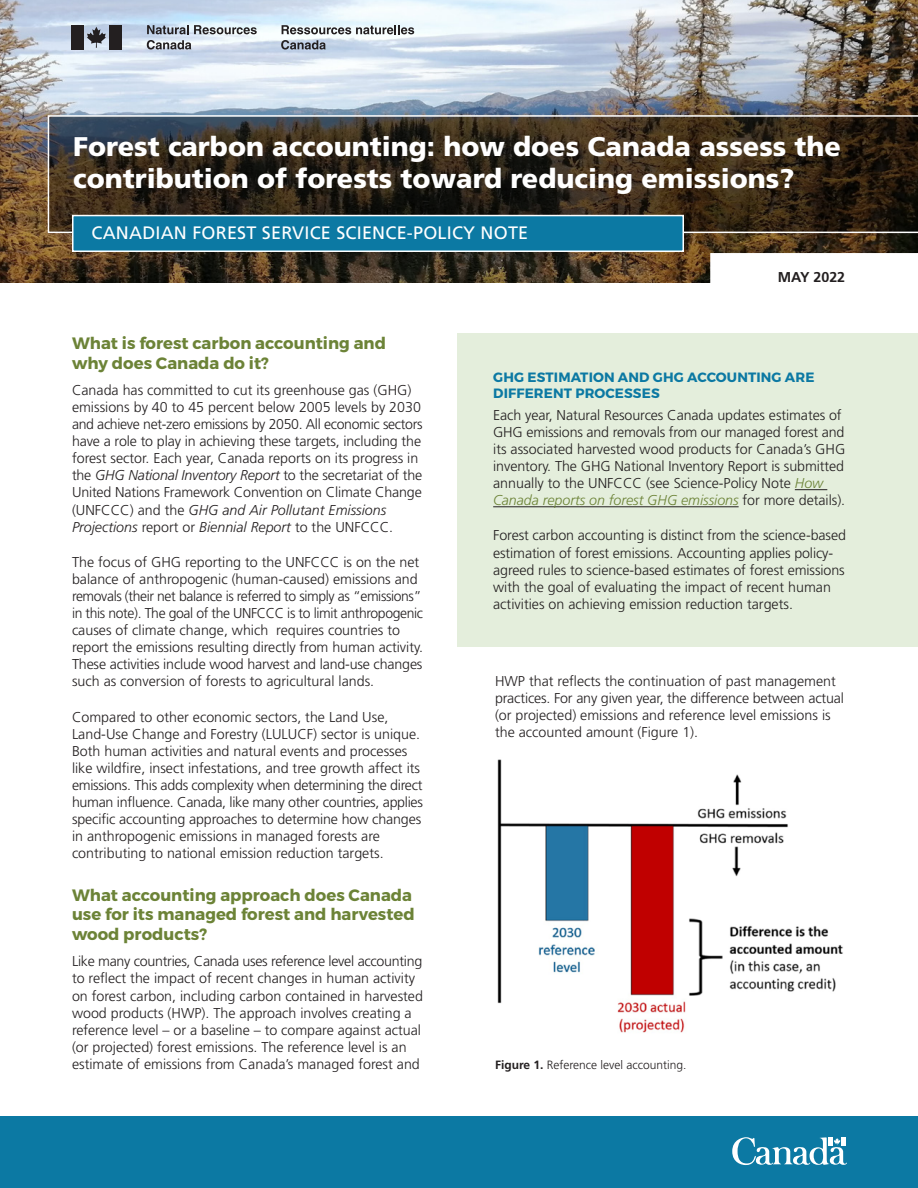
<style>
.page{position:relative;width:918px;height:1188px;background:#fff}
.page>*{position:absolute;margin:0;border:0;box-sizing:border-box;transform-origin:0 0}
.t1{font:900 27px/32.4px "Frutiger";color:#fff}
.t2{font:18px "Frutiger";letter-spacing:.01em;color:#fff}
.t3{font:700 16.5px/19.8px "Montserrat";color:#6c8337}
.t4{font:300 14.25px/17.1px "Frutiger";color:#231f20}
.t5{font:700 14.25px "Frutiger";color:#231f20}
.t6{font:700 13.5px/16.2px "Montserrat";letter-spacing:.01em;color:#0c79a3}
.t7{font:300 12px "Frutiger";color:#231f20}
.s1{font-style:italic}
.s2{font-style:italic;color:#6c8337}
.s3{font-weight:700}
</style>
<div class="page">
<div style="left:0;top:1116px;width:918px;height:72px;background:#0c79a3"></div>
<svg style="left:732px;top:1137px;width:115px;height:28px"></svg>
<img style="left:0;top:0;width:918px;height:283px">
<svg style="left:282px;top:25px;width:132px;height:9px"></svg>
<svg style="left:281px;top:40px;width:45px;height:10px"></svg>
<svg style="left:147px;top:25px;width:110px;height:9px"></svg>
<svg style="left:147px;top:40px;width:44px;height:10px"></svg>
<svg style="left:87px;top:27px;width:19px;height:21px"></svg>
<div style="left:72px;top:25px;width:12px;height:25px;background:#231f20"></div>
<div style="left:109px;top:25px;width:12px;height:25px;background:#231f20"></div>
<div style="left:457px;top:333px;width:461px;height:313px;background:#e4eedc"></div>
<hr style="left:795px;top:489px;width:32px;height:1px;background:#231f20">
<hr style="left:493px;top:506px;width:246px;height:1px;background:#231f20">
<div style="left:711px;top:254px;width:207px;height:29px;background:#fff"></div>
<div style="left:710px;top:253px;width:208px;height:31px;border:2px solid #fff"></div>
<svg style="left:48px;top:115px;width:870px;height:118px;background:#352c20"></svg>
<div style="left:73px;top:216px;width:610px;height:35px;background:#0c79a3"></div>
<div style="left:72px;top:215px;width:612px;height:37px;border:2px solid #fff"></div>
<img style="left:497px;top:759px;width:346px;height:274px">
<h1 class="t1" style="left:73px;top:130px;width:769px">Forest carbon accounting: how does Canada assess the contribution of forests toward reducing emissions?</h1>
<h2 class="t2" style="left:92px;top:222px;width:438px">CANADIAN FOREST SERVICE SCIENCE-POLICY NOTE</h2>
<h3 class="t3" style="left:72px;top:333px;width:316px">What is forest carbon accounting and why does Canada do it?</h3>
<p class="t4" style="left:72px;top:381px;width:352px">Canada has committed to cut its greenhouse gas (GHG) emissions by 40 to 45 percent below 2005 levels by 2030 and achieve net-zero emissions by 2050. All economic sectors have a role to play in achieving these targets, including the forest sector. Each year, Canada reports on its progress in the <span class="s1">GHG National Inventory Report</span> to the secretariat of the United Nations Framework Convention on Climate Change (UNFCCC) and the <span class="s1">GHG and Air Pollutant Emissions Projections</span> report or <span class="s1">Biennial Report</span> to the UNFCCC.</p>
<p class="t4" style="left:72px;top:553px;width:353px">The focus of GHG reporting to the UNFCCC is on the net balance of anthropogenic (human-caused) emissions and removals (their net balance is referred to simply as “emissions” in this note). The goal of the UNFCCC is to limit anthropogenic causes of climate change, which requires countries to report the emissions resulting directly from human activity.<br>These activities include wood harvest and land-use changes such as conversion of forests to agricultural lands.</p>
<p class="t4" style="left:72px;top:708px;width:353px">Compared to other economic sectors, the Land Use, Land-Use Change and Forestry (LULUCF) sector is unique.<br>Both human activities and natural events and processes like wildfire, insect infestations, and tree growth affect its emissions. This adds complexity when determining the direct human influence. Canada, like many other countries, applies specific accounting approaches to determine how changes in anthropogenic emissions in managed forests are contributing to national emission reduction targets.</p>
<h3 class="t3" style="left:72px;top:885px;width:344px">What accounting approach does Canada use for its managed forest and harvested wood products?</h3>
<p class="t4" style="left:72px;top:953px;width:353px">Like many countries, Canada uses reference level accounting to reflect the impact of recent changes in human activity on forest carbon, including carbon contained in harvested wood products (HWP). The approach involves creating a reference level – or a baseline – to compare against actual (or projected) forest emissions. The reference level is an estimate of emissions from Canada’s managed forest and</p>
<p class="t5" style="left:778px;top:269px;width:69px">MAY 2022</p>
<h4 class="t6" style="left:493px;top:369px;width:323px">GHG ESTIMATION AND GHG ACCOUNTING ARE<br>DIFFERENT PROCESSES</h4>
<p class="t4" style="left:493px;top:406px;width:354px">Each year, Natural Resources Canada updates estimates of GHG emissions and removals from our managed forest and its associated harvested wood products for Canada’s GHG inventory. The GHG National Inventory Report is submitted annually to the UNFCCC (see Science-Policy Note <span class="s2">How Canada reports on forest GHG emissions</span> for more details).</p>
<p class="t4" style="left:493px;top:527px;width:354px">Forest carbon accounting is distinct from the science-based estimation of forest emissions. Accounting applies policy&shy;agreed rules to science-based estimates of forest emissions with the goal of evaluating the impact of recent human activities on achieving emission reduction targets.</p>
<p class="t4" style="left:495px;top:673px;width:351px">HWP that reflects the continuation of past management practices. For any given year, the difference between actual (or projected) emissions and reference level emissions is the accounted amount (Figure 1).</p>
<h1 class="t7" style="left:495px;top:1058px;width:193px"><span class="s3">Figure 1.</span> Reference level accounting.</h1>
</div>
